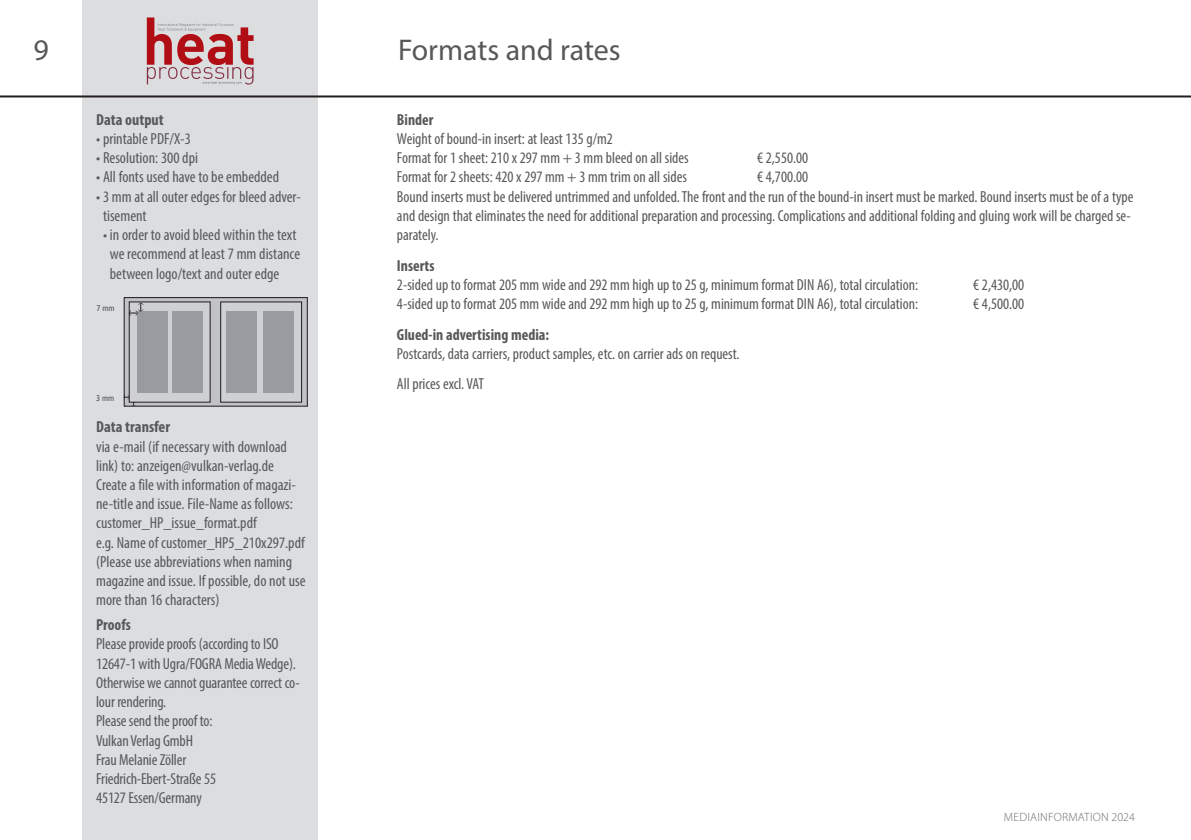
<style>
.page{position:relative;width:1191px;height:840px;background:#fff}
.page>*{position:absolute;margin:0;border:0;box-sizing:border-box;transform-origin:0 0}
.t1{font:30px "Myriad Pro";color:#57585a}
.t2{font:condensed 16px/19.2px "Myriad Pro";color:#57585a}
.t3{font:700 condensed 16px "Myriad Pro";color:#57585a}
.t4{font:300 12px "Myriad Pro";letter-spacing:.02em;color:#6c6d70}
.t5{font:condensed 8.4px "Frutiger LT Pro";color:#57585a}
</style>
<div class="page">
<div style="left:82px;top:0;width:236px;height:839px;background:#dcdddf"></div>
<hr style="left:0;top:95px;width:1191px;height:2px;background:#231f20">
<svg style="left:147px;top:17px;width:106px;height:68px"></svg>
<svg style="left:124px;top:297px;width:184px;height:109px"></svg>
<h1 class="t1" style="left:33px;top:31px;width:17px">9</h1>
<p class="t3" style="left:96px;top:109px;width:69px">Data output</p>
<p class="t2" style="left:96px;top:129px;width:96px">• printable PDF/X-3</p>
<p class="t2" style="left:96px;top:148px;width:103px">• Resolution: 300 dpi</p>
<p class="t2" style="left:96px;top:167px;width:184px">• All fonts used have to be embedded</p>
<p class="t2" style="left:103px;top:186px;width:199px;text-indent:-7px">• 3 mm at all outer edges for bleed adver&shy;tisement</p>
<p class="t2" style="left:110px;top:225px;width:192px;text-indent:-7px">• in order to avoid bleed within the text we recommend at least 7 mm distance between logo/text and outer edge</p>
<p class="t5" style="left:96px;top:303px;width:20px">7 mm</p>
<p class="t5" style="left:96px;top:392px;width:20px">3 mm</p>
<p class="t3" style="left:96px;top:416px;width:75px">Data transfer</p>
<p class="t2" style="left:96px;top:436px;width:211px">via e-mail (if necessary with download link) to: anzeigen@vulkan-verlag.de Create a file with information of magazi&shy;ne-title and issue. File-Name as follows: customer_HP_issue_format.pdf<br>e.g. Name of customer_HP5_210x297.pdf (Please use abbreviations when naming magazine and issue. If possible, do not use more than 16 characters)</p>
<p class="t3" style="left:96px;top:614px;width:36px">Proofs</p>
<p class="t2" style="left:96px;top:634px;width:205px">Please provide proofs (according to ISO<br>12647-1 with Ugra/FOGRA Media Wedge).<br>Otherwise we cannot guarantee correct co&shy;lour rendering.<br>Please send the proof to:<br>Vulkan Verlag GmbH<br>Frau Melanie Zöller<br>Friedrich-Ebert-Straße 55<br>45127 Essen/Germany</p>
<h1 class="t1" style="left:398px;top:31px;width:224px">Formats and rates</h1>
<p class="t3" style="left:397px;top:109px;width:38px">Binder</p>
<p class="t2" style="left:397px;top:129px;width:293px">Weight of bound-in insert: at least 135 g/m2<br>Format for 1 sheet: 210 x 297 mm + 3 mm bleed on all sides</p>
<p class="t2" style="left:757px;top:148px;width:53px">€ 2,550.00</p>
<p class="t2" style="left:397px;top:167px;width:291px">Format for 2 sheets: 420 x 297 mm + 3 mm trim on all sides</p>
<p class="t2" style="left:397px;top:167px;width:738px;text-indent:360px">€ 4,700.00<br>Bound inserts must be delivered untrimmed and unfolded. The front and the run of the bound-in insert must be marked. Bound inserts must be of a type and design that eliminates the need for additional preparation and processing. Complications and additional folding and gluing work will be charged se&shy;parately.</p>
<p class="t3" style="left:397px;top:255px;width:39px">Inserts</p>
<p class="t2" style="left:397px;top:274px;width:522px">2-sided up to format 205 mm wide and 292 mm high up to 25 g, minimum format DIN A6), total circulation:</p>
<p class="t2" style="left:973px;top:274px;width:53px">€ 2,430,00</p>
<p class="t2" style="left:397px;top:294px;width:522px">4-sided up to format 205 mm wide and 292 mm high up to 25 g, minimum format DIN A6), total circulation:</p>
<p class="t2" style="left:973px;top:294px;width:53px">€ 4,500.00</p>
<p class="t3" style="left:397px;top:324px;width:154px">Glued-in advertising media:</p>
<p class="t2" style="left:397px;top:338px;width:344px;line-height:30.6px">Postcards, data carriers, product samples, etc. on carrier ads on request.<br>All prices excl. VAT</p>
<p class="t4" style="left:1004px;top:808px;width:132px">MEDIAINFORMATION 2024</p>
</div>
